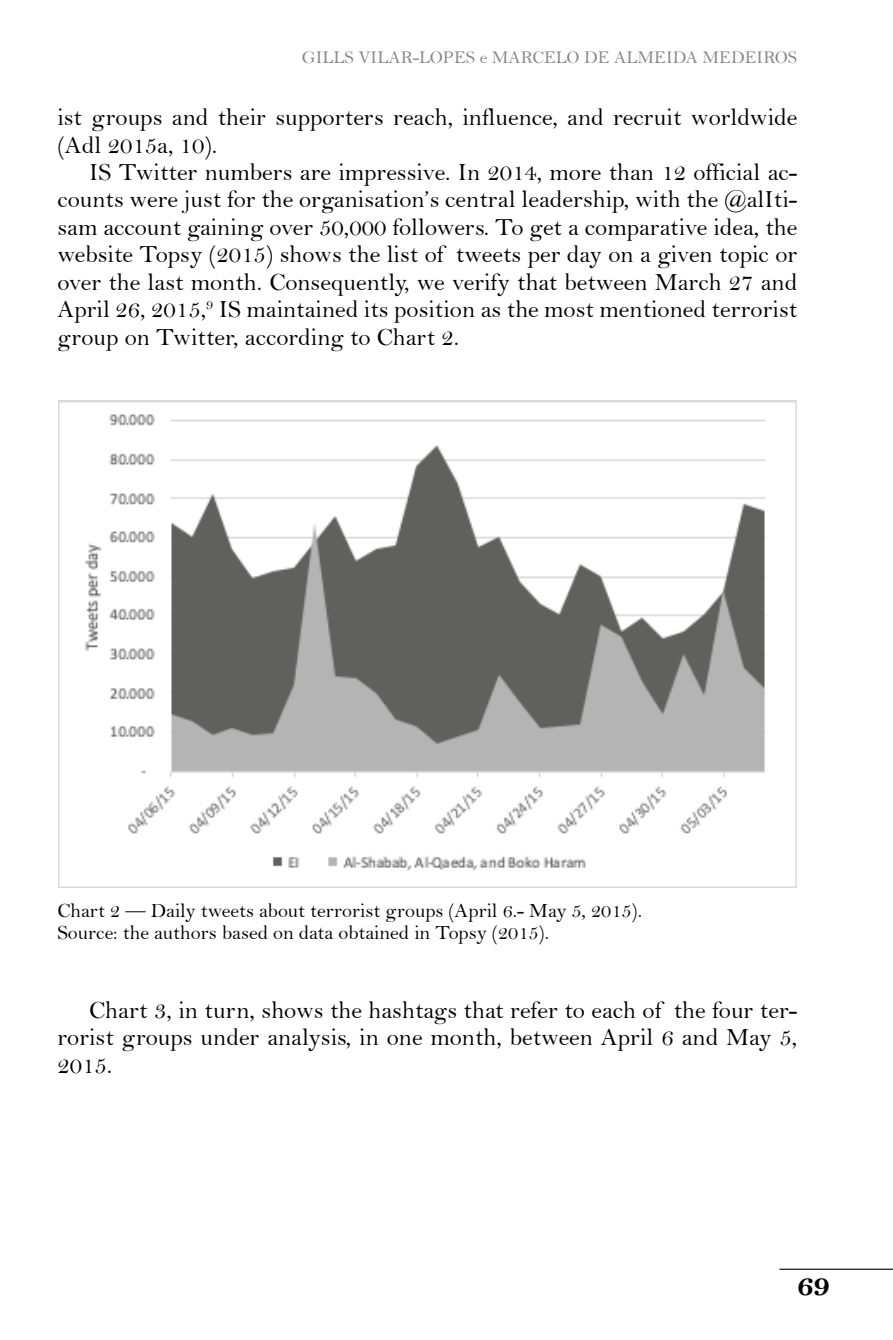
<style>
.page{position:relative;width:893px;height:1340px;background:#fff}
.page>*{position:absolute;margin:0;border:0;box-sizing:border-box;transform-origin:0 0}
.t1{font:31.5px "Bell MT Bold";color:#000}
.t2{font:24.75px/27.4px "Bell";color:#000;text-align:justify}
.t3{font:20.25px/22.5px "Bell";color:#000}
.t4{font:18px "Bell";color:#878786}
</style>
<div class="page">
<hr style="left:779px;top:1268px;width:114px;height:1px;background:#000">
<img style="left:59px;top:401px;width:737px;height:486px">
<p class="t4" style="left:302px;top:46px;width:497px">GILLS VILAR-LOPES e MARCELO DE ALMEIDA MEDEIROS</p>
<p class="t2" style="left:57px;top:103px;width:741px">ist groups and their supporters reach, influence, and recruit worldwide (Adl 2015a, 10).</p>
<p class="t2" style="left:57px;top:158px;width:741px;text-indent:32px">IS Twitter numbers are impressive. In 2014, more than 12 official ac&shy;counts were just for the organisation’s central leadership, with the @alIti&shy;sam account gaining over 50,000 followers. To get a comparative idea, the website Topsy (2015) shows the list of tweets per day on a given topic or over the last month. Consequently, we verify that between March 27 and April 26, 2015,<sup>9</sup> IS maintained its position as the most mentioned terrorist group on Twitter, according to Chart 2.</p>
<p class="t3" style="left:57px;top:898px;width:586px">Chart 2 — Daily tweets about terrorist groups (April 6.- May 5, 2015).<br>Source: the authors based on data obtained in Topsy (2015).</p>
<p class="t2" style="left:57px;top:996px;width:741px;text-indent:32px">Chart 3, in turn, shows the hashtags that refer to each of the four ter&shy;rorist groups under analysis, in one month, between April 6 and May 5, 2015.</p>
<p class="t1" style="left:797px;top:1266px;width:34px">69</p>
</div>
